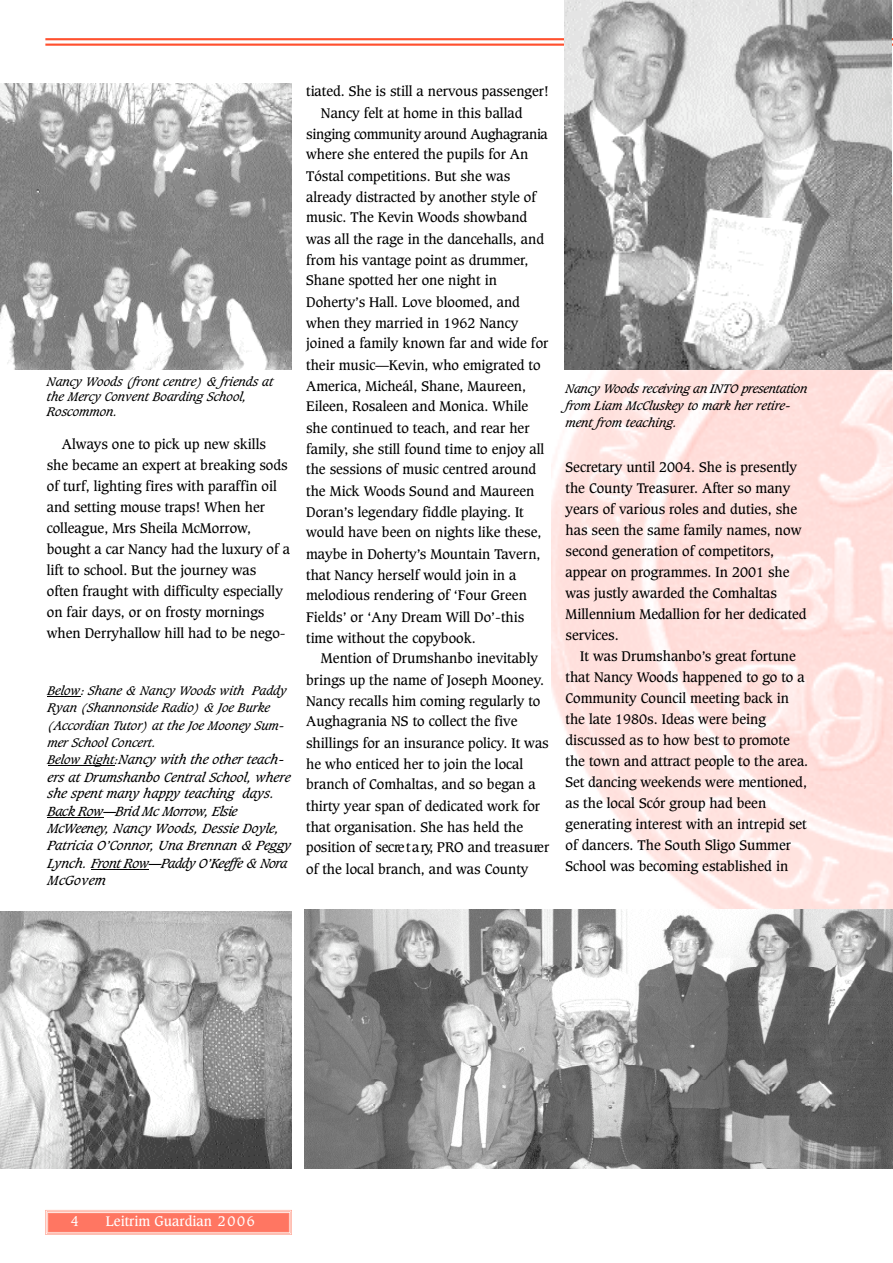
<style>
.page{position:relative;width:893px;height:1263px;background:#fff}
.page>*{position:absolute;margin:0;border:0;box-sizing:border-box;transform-origin:0 0}
.t1{font:13.5px/21px "Caxton";color:#000}
.t2{font:13.5px "Caxton";letter-spacing:-.025em;color:#000}
.t3{font:13.5px "Caxton";color:#fff}
.t4{font:italic 12.75px/17.2px "Caxton";color:#000}
.t5{font:italic 12px/17.2px "Caxton";color:#000}
.s1{font-size:12px}
</style>
<div class="page">
<svg style="left:551px;top:172px;width:341px;height:737px;fill:#ffe2de"></svg>
<img style="left:891px;top:174px;width:1px;height:145px">
<svg style="left:45px;top:1210px;width:247px;height:25px;background:#ff8c7a"></svg>
<hr style="left:45px;top:38px;width:847px;height:2px;background:#ff502e">
<hr style="left:45px;top:44px;width:847px;height:2px;background:#ff502e">
<img style="left:0;top:84px;width:292px;height:286px">
<img style="left:0;top:912px;width:292px;height:257px">
<img style="left:305px;top:909px;width:587px;height:260px">
<img style="left:564px;top:0;width:327px;height:370px">
<hr style="left:48px;top:696px;width:33px;height:1px;background:#000">
<hr style="left:48px;top:765px;width:66px;height:1px;background:#000">
<hr style="left:48px;top:817px;width:56px;height:1px;background:#000">
<svg style="left:91px;top:869px;width:12px;height:1px"></svg>
<hr style="left:103px;top:869px;width:46px;height:1px;background:#000">
<p class="t1" style="left:306px;top:82px;width:244px">tiated. She is still a nervous passenger!</p>
<p class="t1" style="left:321px;top:103px;width:203px">Nancy felt at home in this ballad</p>
<p class="t2" style="left:306px;top:127px;width:243px">singing community around Aughagrania</p>
<p class="t1" style="left:306px;top:145px;width:224px">where she entered the pupils for An</p>
<p class="t1" style="left:306px;top:166px;width:206px">Tóstal competitions. But she was</p>
<p class="t1" style="left:306px;top:187px;width:231px">already distracted by another style of</p>
<p class="t1" style="left:306px;top:208px;width:223px">music. The Kevin Woods showband</p>
<p class="t1" style="left:306px;top:229px;width:239px">was all the rage in the dancehalls, and</p>
<p class="t1" style="left:306px;top:250px;width:224px">from his vantage point as drummer,</p>
<p class="t1" style="left:306px;top:271px;width:192px">Shane spotted her one night in</p>
<p class="t1" style="left:306px;top:292px;width:215px">Doherty’s Hall. Love bloomed, and</p>
<p class="t1" style="left:306px;top:313px;width:213px">when they married in 1962 Nancy</p>
<p class="t1" style="left:306px;top:334px;width:244px">joined a family known far and wide for</p>
<p class="t1" style="left:306px;top:355px;width:236px">their music—Kevin, who emigrated to</p>
<p class="t1" style="left:306px;top:376px;width:221px">America, Micheál, Shane, Maureen,</p>
<p class="t1" style="left:306px;top:397px;width:223px">Eileen, Rosaleen and Monica. While</p>
<p class="t1" style="left:306px;top:418px;width:225px">she continued to teach, and rear her</p>
<p class="t1" style="left:306px;top:439px;width:240px">family, she still found time to enjoy all</p>
<p class="t1" style="left:306px;top:460px;width:232px">the sessions of music centred around</p>
<p class="t1" style="left:306px;top:481px;width:230px">the Mick Woods Sound and Maureen</p>
<p class="t1" style="left:306px;top:502px;width:219px">Doran’s legendary fiddle playing. It</p>
<p class="t1" style="left:306px;top:523px;width:237px">would have been on nights like these,</p>
<p class="t1" style="left:306px;top:544px;width:236px">maybe in Doherty’s Mountain Tavern,</p>
<p class="t1" style="left:306px;top:565px;width:212px">that Nancy herself would join in a</p>
<p class="t1" style="left:306px;top:586px;width:222px">melodious rendering of ‘Four Green</p>
<p class="t1" style="left:306px;top:607px;width:219px">Fields’ or ‘Any Dream Will Do’-this</p>
<p class="t1" style="left:306px;top:628px;width:171px">time without the copybook.</p>
<p class="t1" style="left:321px;top:649px;width:218px">Mention of Drumshanbo inevitably</p>
<p class="t1" style="left:306px;top:670px;width:239px">brings up the name of Joseph Mooney.</p>
<p class="t1" style="left:306px;top:691px;width:236px">Nancy recalls him coming regularly to</p>
<p class="t1" style="left:306px;top:712px;width:213px">Aughagrania NS to collect the five</p>
<p class="t1" style="left:306px;top:733px;width:244px">shillings for an insurance policy. It was</p>
<p class="t1" style="left:306px;top:754px;width:218px">he who enticed her to join the local</p>
<p class="t1" style="left:306px;top:775px;width:231px">branch of Comhaltas, and so began a</p>
<p class="t1" style="left:306px;top:796px;width:235px">thirty year span of dedicated work for</p>
<p class="t1" style="left:306px;top:817px;width:218px">that organisation. She has held the</p>
<p class="t1" style="left:306px;top:838px;width:245px">position of secre t a ry, PRO and tre a s u re r</p>
<p class="t1" style="left:306px;top:859px;width:224px">of the local branch, and was County</p>
<p class="t5" style="left:47px;top:375px;width:228px;line-height:15px">Nancy Woods (front centre) &amp; friends at the Mercy Convent Boarding School,<br>Roscommon.</p>
<p class="t5" style="left:565px;top:381px;width:243px">Nancy Woods receiving an INTO presen ta tio n from Liam McCluskey to mark her retire&shy;ment from teaching.</p>
<p class="t1" style="left:47px;top:434px;width:245px;text-indent:15px">Always one to pick up new skills she became an expert at breaking sods of turf, lighting fires with paraffin oil and setting mouse traps! When her colleague, Mrs Sheila McMorrow, bought a car Nancy had the luxury of a lift to school. But the journey was often fraught with difficulty especially on fair days, or on frosty mornings when Derryhallow hill had to be nego-</p>
<p class="t1" style="left:565px;top:458px;width:243px">Secretary until 2004. She is presently the County Treasurer. After so many years of various roles and duties, she has seen the same family names, now second generation of competitors, appear on programmes. In 2001 she was justly awarded the Comhaltas Millennium Medallion for her dedicated services.</p>
<p class="t1" style="left:565px;top:647px;width:244px;text-indent:15px">It was Drumshanbo’s great fortune that Nancy Woods happened to go to a Community Council meeting back in the late 1980s. Ideas were being discussed as to how best to promote the town and attract people to the area.<br>Set dancing weekends were mentioned, as the local Scór group had been generating interest with an intrepid set of dancers. The South Sligo Summer School was becoming established in</p>
<p class="t5" style="left:48px;top:683px;width:241px">Below: Shane &amp; Nancy Woods with Paddy Ryan (Shannonside Radio) &amp; Joe Burke (Accordian Tutor) at the Joe Mooney Sum&shy;mer School Concert.</p>
<p class="t4" style="left:48px;top:752px;width:245px"><span class="s1">Below Right:</span>Nancy with the other teach&shy;ers at Drumshanbo Central School, where she spent many happy teaching days.<br>Back Row—Brid Mc Morro w, Elsie<br>M cWeen ey, Nancy Woods, Dessie Doyle, Patricia O’Connor, Una Brennan &amp; Peggy Lynch. F ront Row—Paddy O’Keeffe &amp; Nora M c G o v e rn</p>
<p class="t3" style="left:71px;top:1215px;width:10px">4</p>
<p class="t3" style="left:106px;top:1215px;width:150px">Leitrim Guardian 2006</p>
</div>
